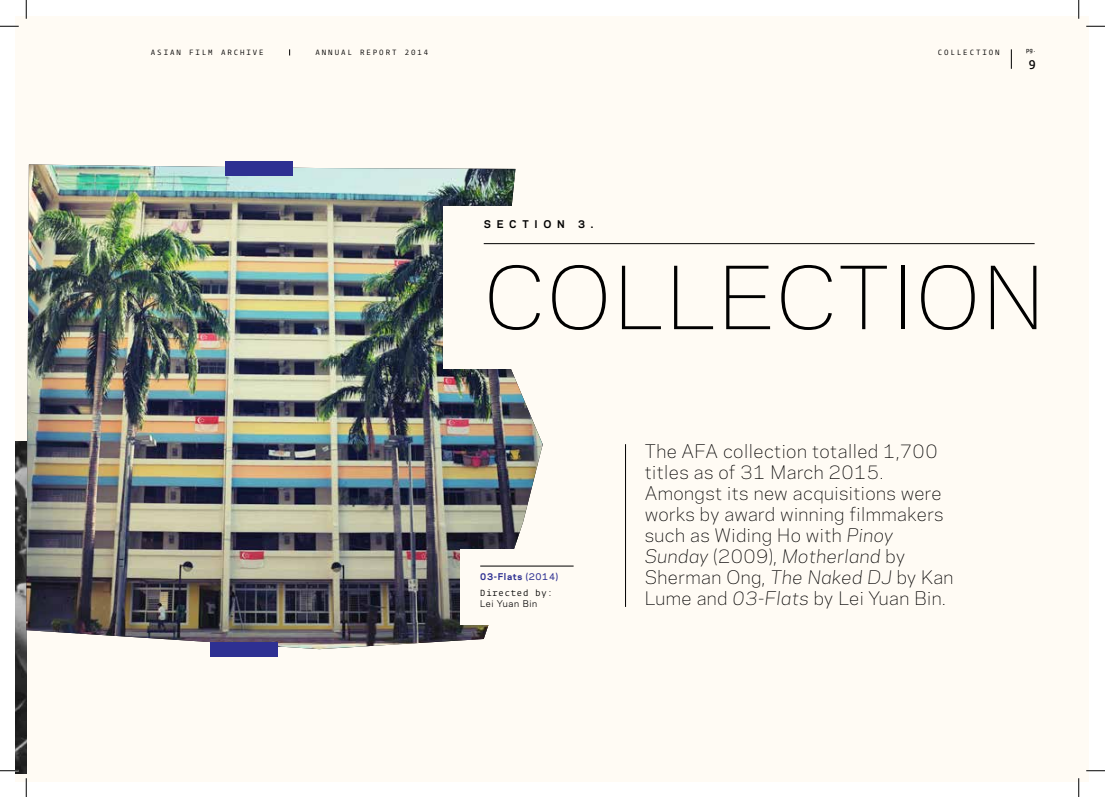
<style>
.page{position:relative;width:1105px;height:797px;background:#fff}
.page>*{position:absolute;margin:0;border:0;box-sizing:border-box;transform-origin:0 0}
.t1{font:300 81.25px "Galaxie Polaris";letter-spacing:.02em;color:#000}
.t2{font:300 17.5px/21px "Galaxie Polaris";letter-spacing:.025em;color:#000}
.t3{font:12.5px "Fedra Mono";color:#000}
.t4{font:700 10px "Galaxie Polaris";letter-spacing:.57em;color:#000}
.t5{font:700 8.75px "Galaxie Polaris";letter-spacing:.075em;color:#2e3092}
.t6{font:8.75px "Fedra Mono";letter-spacing:.1em;color:#000}
.t7{font:8.75px "Galaxie Polaris";letter-spacing:.075em;color:#000}
.t8{font:7.5px "Fedra Mono";letter-spacing:.25em;color:#000}
.t9{font:5.62px "Fedra Mono";color:#000}
.s1{font-weight:500}
.s2{font-style:italic}
</style>
<div class="page">
<div style="left:16px;top:16px;width:1073px;height:765px;background:#fffbf4"></div>
<img style="left:16px;top:442px;width:10px;height:331px">
<img style="left:26px;top:164px;width:517px;height:485px">
<div style="left:211px;top:642px;width:67px;height:14px;background:#2e3092"></div>
<div style="left:444px;top:206px;width:632px;height:163px;background:#fffbf4"></div>
<hr style="left:484px;top:243px;width:551px;height:1px;background:#000">
<hr style="left:625px;top:444px;width:1px;height:163px;background:#000">
<div style="left:461px;top:549px;width:142px;height:75px;background:#fffbf4"></div>
<hr style="left:480px;top:565px;width:94px;height:1px;background:#000">
<svg style="left:1011px;top:49px;width:1px;height:20px"></svg>
<div style="left:225px;top:161px;width:68px;height:15px;background:#2e3092"></div>
<svg style="left:0;top:25px;width:19px;height:2px"></svg>
<svg style="left:1086px;top:25px;width:19px;height:2px"></svg>
<svg style="left:0;top:770px;width:19px;height:1px"></svg>
<svg style="left:1086px;top:770px;width:19px;height:1px"></svg>
<svg style="left:25px;top:0;width:2px;height:19px"></svg>
<svg style="left:25px;top:778px;width:2px;height:19px"></svg>
<svg style="left:1078px;top:0;width:1px;height:19px"></svg>
<svg style="left:1078px;top:778px;width:1px;height:19px"></svg>
<p class="t8" style="left:151px;top:48px;width:114px">ASIAN FILM ARCHIVE</p>
<p class="t8" style="left:316px;top:48px;width:114px">ANNUAL REPORT 2014</p>
<p class="t8" style="left:938px;top:48px;width:63px">COLLECTION</p>
<p class="t9" style="left:1026px;top:47px;width:12px">pg.</p>
<p class="t3" style="left:1029px;top:57px;width:9px">9</p>
<p class="t4" style="left:484px;top:216px;width:83px">SECTION</p>
<p class="t4" style="left:578px;top:216px;width:17px">3 .</p>
<h1 class="t1" style="left:484px;top:237px;width:562px">COLLECTION</h1>
<p class="t5" style="left:480px;top:570px;width:79px">03-Flats <span class="s1">(2014)</span></p>
<p class="t6" style="left:480px;top:588px;width:74px">Directed by:</p>
<p class="t7" style="left:480px;top:597px;width:59px">Lei Yuan Bin</p>
<p class="t2" style="left:645px;top:440px;width:310px">The AFA collection totalled 1,700 titles as of 31 March 2015.<br>Amongst its new acquisitions were works by award winning filmmakers such as Widing Ho with <span class="s2">Pinoy<br>Sunday</span> (2009), <span class="s2">Motherland</span> by<br>Sherman Ong, <span class="s2">The Naked DJ</span> by Kan<br>Lume and <span class="s2">03-Flats</span> by Lei Yuan Bin.</p>
</div>
